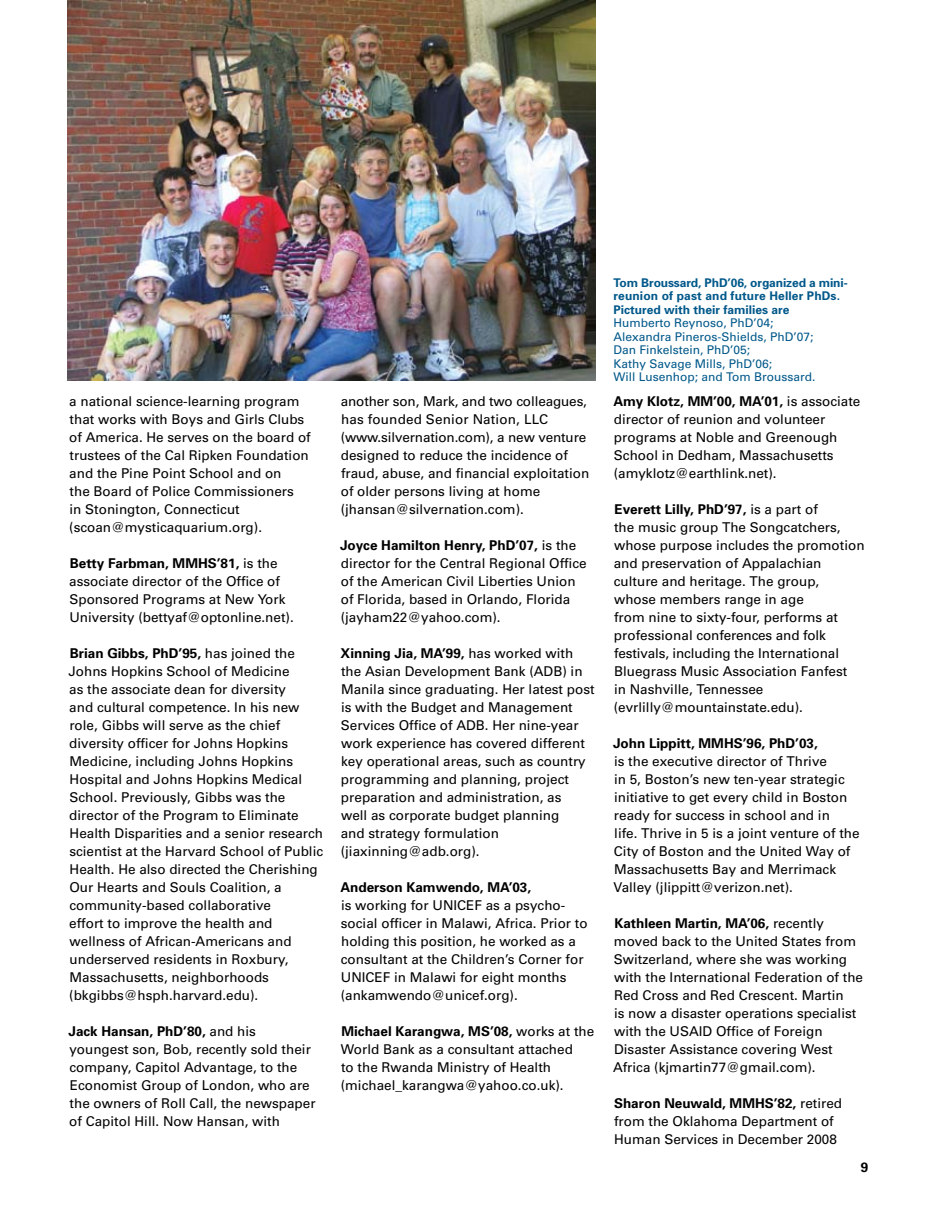
<style>
.page{position:relative;width:945px;height:1215px;background:#fff}
.page>*{position:absolute;margin:0;border:0;box-sizing:border-box;transform-origin:0 0}
.t1{font:13.5px/18px "Univers";color:#000}
.t2{font:700 13.5px "Univers";color:#000}
.t3{font:12px/13.5px "Univers";color:#00588a}
.t4{font:700 12px/13.5px "Univers";color:#00588a}
.s1{font-weight:700}
</style>
<div class="page">
<img style="left:68px;top:0;width:528px;height:381px">
<p class="t1" style="left:69px;top:392px;width:243px">a national science-learning program that works with Boys and Girls Clubs of America. He serves on the board of trustees of the Cal Ripken Foundation and the Pine Point School and on<br>the Board of Police Commissioners<br>in Stonington, Connecticut (scoan@mysticaquarium.org).</p>
<p class="t1" style="left:69px;top:554px;width:226px"><span class="s1">Betty Farbman, MMHS’81,</span> is the associate director of the Office of Sponsored Programs at New York University (bettyaf@optonline.net).</p>
<p class="t1" style="left:68px;top:644px;width:256px"><span class="s1">Brian Gibbs, PhD’95,</span> has joined the Johns Hopkins School of Medicine<br>as the associate dean for diversity<br>and cultural competence. In his new role, Gibbs will serve as the chief diversity officer for Johns Hopkins Medicine, including Johns Hopkins Hospital and Johns Hopkins Medical School. Previously, Gibbs was the director of the Program to Eliminate Health Disparities and a senior research scientist at the Harvard School of Public Health. He also directed the Cherishing Our Hearts and Souls Coalition, a community-based collaborative<br>effort to improve the health and wellness of African-Americans and underserved residents in Roxbury, Massachusetts, neighborhoods (bkgibbs@hsph.harvard.edu).</p>
<p class="t1" style="left:69px;top:1022px;width:249px"><span class="s1">Jack Hansan, PhD’80,</span> and his youngest son, Bob, recently sold their company, Capitol Advantage, to the Economist Group of London, who are the owners of Roll Call, the newspaper of Capitol Hill. Now Hansan, with</p>
<p class="t1" style="left:341px;top:392px;width:250px">another son, Mark, and two colleagues, has founded Senior Nation, LLC (www.silvernation.com), a new venture designed to reduce the incidence of fraud, abuse, and financial exploitation of older persons living at home (jhansan@silvernation.com).</p>
<p class="t1" style="left:340px;top:536px;width:248px"><span class="s1">Joyce Hamilton Henry, PhD’07,</span> is the director for the Central Regional Office of the American Civil Liberties Union of Florida, based in Orlando, Florida (jayham22@yahoo.com).</p>
<p class="t1" style="left:341px;top:644px;width:256px"><span class="s1">Xinning Jia, MA’99,</span> has worked with the Asian Development Bank (ADB) in Manila since graduating. Her latest post is with the Budget and Management Services Office of ADB. Her nine-year work experience has covered different key operational areas, such as country programming and planning, project preparation and administration, as<br>well as corporate budget planning<br>and strategy formulation (jiaxinning@adb.org).</p>
<p class="t2" style="left:340px;top:879px;width:192px">Anderson Kamwendo, MA’03,</p>
<p class="t1" style="left:341px;top:896px;width:248px">is working for UNICEF as a psycho&shy;social officer in Malawi, Africa. Prior to holding this position, he worked as a consultant at the Children’s Corner for UNICEF in Malawi for eight months (ankamwendo@unicef.org).</p>
<p class="t1" style="left:341px;top:1022px;width:255px"><span class="s1">Michael Karangwa, MS’08,</span> works at the World Bank as a consultant attached<br>to the Rwanda Ministry of Health (michael_karangwa@yahoo.co.uk).</p>
<p class="t4" style="left:614px;top:276px;width:236px">Tom Broussard, PhD’06, organized a mini&shy;reunion of past and future Heller PhDs.<br>Pictured with their families are</p>
<p class="t3" style="left:614px;top:316px;width:204px">Humberto Reynoso, PhD’04;<br>Alexandra Pineros-Shields, PhD’07;<br>Dan Finkelstein, PhD’05;<br>Kathy Savage Mills, PhD’06;<br>Will Lusenhop; and Tom Broussard.</p>
<p class="t1" style="left:613px;top:393px;width:249px"><span class="s1">Amy Klotz, MM’00, MA’01,</span> is associate director of reunion and volunteer programs at Noble and Greenough School in Dedham, Massachusetts (amyklotz@earthlink.net).</p>
<p class="t1" style="left:614px;top:501px;width:252px"><span class="s1">Everett Lilly, PhD’97,</span> is a part of<br>the music group The Songcatchers, whose purpose includes the promotion and preservation of Appalachian culture and heritage. The group, whose members range in age<br>from nine to sixty-four, performs at professional conferences and folk festivals, including the International Bluegrass Music Association Fanfest<br>in Nashville, Tennessee (evrlilly@mountainstate.edu).</p>
<p class="t2" style="left:613px;top:735px;width:206px">John Lippitt, MMHS’96, PhD’03,</p>
<p class="t1" style="left:614px;top:753px;width:247px">is the executive director of Thrive<br>in 5, Boston’s new ten-year strategic initiative to get every child in Boston ready for success in school and in<br>life. Thrive in 5 is a joint venture of the City of Boston and the United Way of Massachusetts Bay and Merrimack Valley (jlippitt@verizon.net).</p>
<p class="t1" style="left:613px;top:915px;width:252px"><span class="s1">Kathleen Martin, MA’06,</span> recently moved back to the United States from Switzerland, where she was working with the International Federation of the Red Cross and Red Crescent. Martin<br>is now a disaster operations specialist with the USAID Office of Foreign Disaster Assistance covering West Africa (kjmartin77@gmail.com).</p>
<p class="t1" style="left:614px;top:1095px;width:230px"><span class="s1">Sharon Neuwald, MMHS’82,</span> retired from the Oklahoma Department of<br>Human Services in December 2008</p>
<p class="t2" style="left:861px;top:1159px;width:9px">9</p>
</div>
